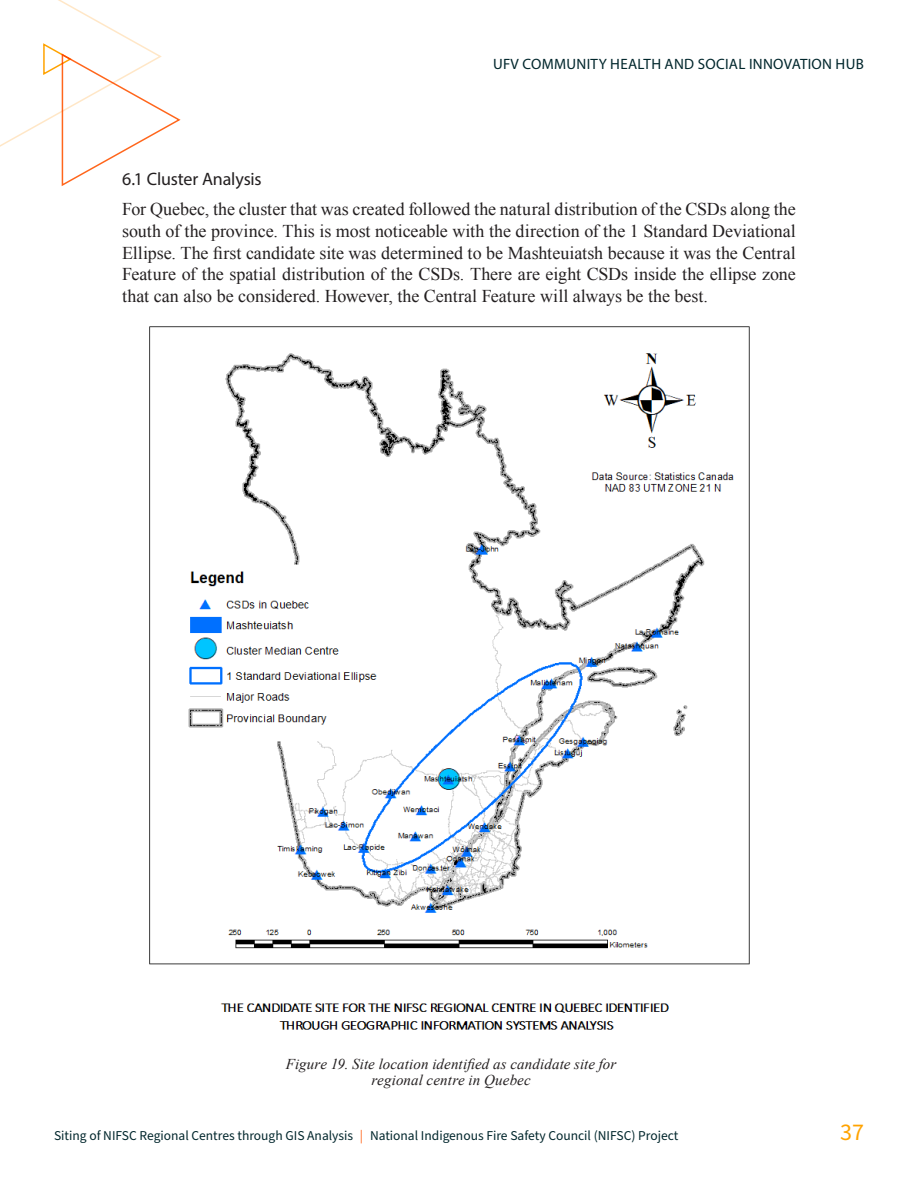
<style>
.page{position:relative;width:918px;height:1188px;background:#fff}
.page>*{position:absolute;margin:0;border:0;box-sizing:border-box;transform-origin:0 0}
.t1{font:24px "Source Sans Pro";color:#ffa300}
.Body_main{font:18px/21.6px "Times New Roman";color:#231f20;text-align:justify}
._3rd_level_sub__no_T{font:18px "Myriad Pro";letter-spacing:-.01em;color:#231f20}
.Figure_list{font:italic 15px/16.5px "Times New Roman";letter-spacing:.005em;color:#231f20;text-align:center}
.t2{font:15px "Myriad Pro";letter-spacing:.02em;color:#00262c}
.t3{font:13.5px "Source Sans Pro";color:#00262c}
.s1{color:#ff661c}
</style>
<div class="page">
<svg style="left:0;top:0;width:181px;height:186px"></svg>
<img style="left:149px;top:326px;width:601px;height:704px">
<p class="t2" style="left:493px;top:55px;width:372px">UFV COMMUNITY HEALTH AND SOCIAL INNOVATION HUB</p>
<p class="_3rd_level_sub__no_T" style="left:122px;top:168px;width:141px">6.1 Cluster Analysis</p>
<p class="Body_main" style="left:122px;top:198px;width:675px">For Quebec, the cluster that was created followed the natural distribution of the CSDs along the south of the province. This is most noticeable with the direction of the 1 Standard Deviational Ellipse. The first candidate site was determined to be Mashteuiatsh because it was the Central Feature of the spatial distribution of the CSDs. There are eight CSDs inside the ellipse zone that can also be considered. However, the Central Feature will always be the best.</p>
<p class="Figure_list" style="left:286px;top:1055px;width:332px">Figure 19. Site location identified as candidate site for regional centre in Quebec</p>
<p class="t3" style="left:54px;top:1126px;width:626px">Siting of NIFSC Regional Centres through GIS Analysis <span class="s1">|</span> National Indigenous Fire Safety Council (NIFSC) Project</p>
<h1 class="t1" style="left:840px;top:1116px;width:25px">37</h1>
</div>
